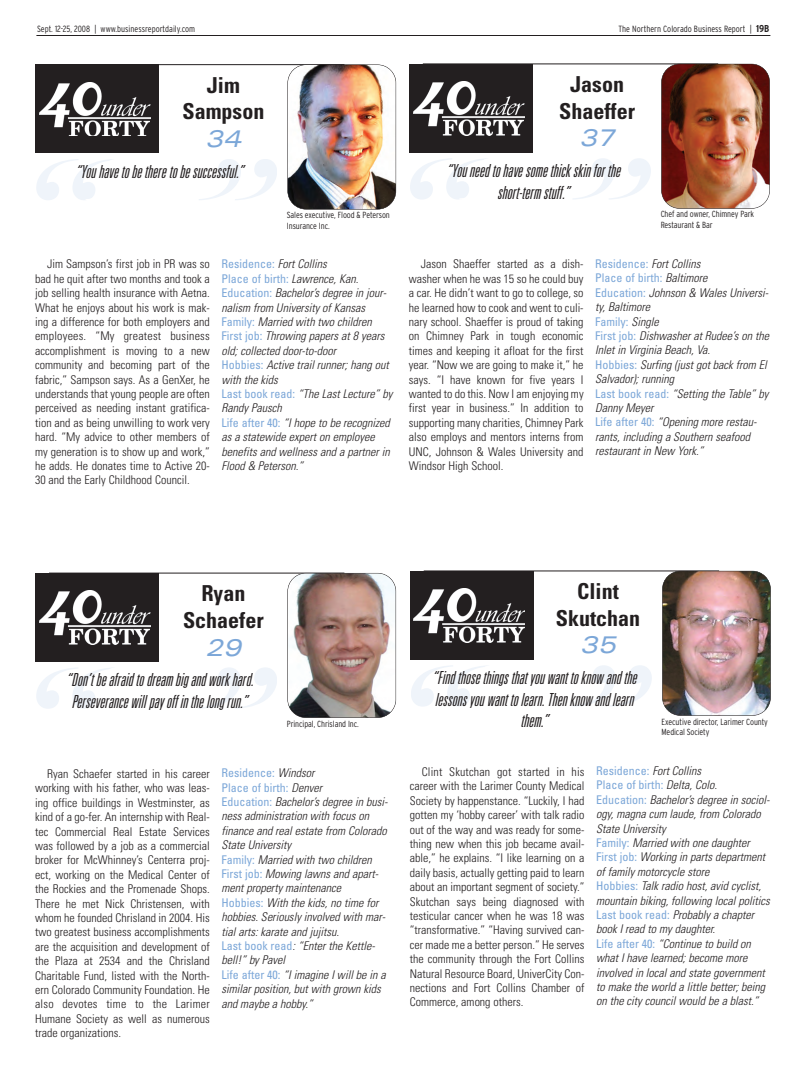
<style>
.page{position:relative;width:806px;height:1080px;background:#fff}
.page>*{position:absolute;margin:0;border:0;box-sizing:border-box;transform-origin:0 0}
.t1{font:italic expanded 24px "Univers";color:#7ca7d8}
.t2{font:700 condensed 22px/26.4px "Univers";color:#231f20;text-align:center}
.t3{font:italic 300 ultra-condensed 18px/21.6px "Univers";color:#231f20;text-align:center}
.t4{font:300 condensed 12px/14.4px "Univers";color:#231f20;text-align:justify}
.t5{font:italic 300 condensed 12px/14.4px "Univers";color:#231f20}
.t6{font:300 condensed 9px "Interstate";color:#231f20}
.t7{font:300 condensed 8.9px/10.6px "Interstate";letter-spacing:-.01em;color:#231f20}
.s1{font-weight:700;font-size:10px}
.s2{font-weight:400;font-style:normal;color:#7ca7d8}
</style>
<div class="page">
<hr style="left:36px;top:35px;width:734px;height:1px;background:#231f20">
<div style="left:35px;top:64px;width:124px;height:89px;background:#231f20"></div>
<img style="left:39px;top:82px;width:111px;height:54px">
<hr style="left:49px;top:64px;width:295px;height:1px;background:#231f20">
<img style="left:288px;top:65px;width:108px;height:144px;border-radius:18px">
<div style="left:287px;top:64px;width:109px;height:146px;border:1px solid #231f20;border-radius:19px"></div>
<svg style="left:36px;top:159px;width:241px;height:41px"></svg>
<div style="left:409px;top:64px;width:123px;height:88px;background:#231f20"></div>
<img style="left:413px;top:81px;width:111px;height:54px">
<hr style="left:423px;top:64px;width:295px;height:1px;background:#231f20">
<img style="left:661px;top:64px;width:108px;height:145px;border-radius:18px">
<div style="left:661px;top:64px;width:108px;height:145px;border:1px solid #231f20;border-radius:19px"></div>
<svg style="left:410px;top:158px;width:241px;height:41px"></svg>
<div style="left:35px;top:573px;width:124px;height:89px;background:#231f20"></div>
<img style="left:39px;top:591px;width:111px;height:53px">
<hr style="left:49px;top:573px;width:295px;height:1px;background:#231f20">
<img style="left:287px;top:573px;width:109px;height:145px;border-radius:18px">
<div style="left:287px;top:573px;width:109px;height:145px;border:1px solid #231f20;border-radius:19px"></div>
<svg style="left:36px;top:668px;width:241px;height:41px"></svg>
<div style="left:410px;top:571px;width:123px;height:88px;background:#231f20"></div>
<img style="left:414px;top:588px;width:111px;height:54px">
<hr style="left:423px;top:571px;width:296px;height:1px;background:#231f20">
<img style="left:662px;top:571px;width:108px;height:145px;border-radius:18px">
<div style="left:662px;top:571px;width:108px;height:145px;border:1px solid #231f20;border-radius:18px"></div>
<svg style="left:411px;top:665px;width:240px;height:41px"></svg>
<p class="t6" style="left:37px;top:23px;width:160px">Sept. 12-25, 2008 | www.businessreportdaily.com</p>
<p class="t6" style="left:618px;top:24px;width:152px">The Northern Colorado Business Report | <span class="s1">19B</span></p>
<p class="t2" style="left:182px;top:74px;width:83px">Jim<br>Sampson</p>
<p class="t1" style="left:205px;top:130px;width:37px">34</p>
<p class="t3" style="left:76px;top:162px;width:173px">“You have to be there to be successful.”</p>
<p class="t7" style="left:287px;top:210px;width:104px">Sales executive, Flood &amp; Peterson<br>Insurance Inc.</p>
<p class="t4" style="left:35px;top:258px;width:176px;text-indent:12px">Jim Sampson’s first job in PR was so bad he quit after two months and took a job selling health insurance with Aetna.<br>What he enjoys about his work is mak&shy;ing a difference for both employers and employees. “My greatest business accomplishment is moving to a new community and becoming part of the fabric,” Sampson says. As a GenXer, he understands that young people are often perceived as needing instant gratifica&shy;tion and as being unwilling to work very hard. “My advice to other members of my generation is to show up and work,” he adds. He donates time to Active 20- 30 and the Early Childhood Council.</p>
<p class="t5" style="left:221px;top:258px;width:172px"><span class="s2">Residence:</span> Fort Collins<br><span class="s2">Place of birth:</span> Lawrence, Kan.<br><span class="s2">Education:</span> Bachelor’s degree in jour&shy;nalism from University of Kansas<br><span class="s2">Family:</span> Married with two children<br><span class="s2">First job:</span> Throwing papers at 8 years old; collected door-to-door<br><span class="s2">Hobbies:</span> Active trail runner; hang out with the kids<br><span class="s2">Last book read:</span> “The Last Lecture” by<br>Randy Pausch<br><span class="s2">Life after 40:</span> “I hope to be recognized as a statewide expert on employee benefits and wellness and a partner in<br>Flood &amp; Peterson.”</p>
<p class="t2" style="left:559px;top:73px;width:77px">Jason<br>Shaeffer</p>
<p class="t1" style="left:579px;top:129px;width:37px">37</p>
<p class="t3" style="left:446px;top:161px;width:178px">“You need to have some thick skin for the short-term stuff.”</p>
<p class="t7" style="left:660px;top:209px;width:95px">Chef and owner, Chimney Park<br>Restaurant &amp; Bar</p>
<p class="t4" style="left:409px;top:258px;width:176px;text-indent:12px">Jason Shaeffer started as a dish&shy;washer when he was 15 so he could buy a car. He didn’t want to go to college, so he learned how to cook and went to culi&shy;nary school. Shaeffer is proud of taking on Chimney Park in tough economic times and keeping it afloat for the first year. “Now we are going to make it,” he says. “I have known for five years I wanted to do this. Now I am enjoying my first year in business.” In addition to supporting many charities, Chimney Park also employs and mentors interns from UNC, Johnson &amp; Wales University and Windsor High School.</p>
<p class="t5" style="left:595px;top:258px;width:175px"><span class="s2">Residence:</span> Fort Collins<br><span class="s2">Place of birth:</span> Baltimore<br><span class="s2">Education:</span> Johnson &amp; Wales Universi&shy;ty, Baltimore<br><span class="s2">Family:</span> Single<br><span class="s2">First job:</span> Dishwasher at Rudee’s on the<br>Inlet in Virginia Beach, Va.<br><span class="s2">Hobbies:</span> Surfing (just got back from El<br>Salvador); running<br><span class="s2">Last book read:</span> “Setting the Table” by<br>Danny Meyer<br><span class="s2">Life after 40:</span> “Opening more restau&shy;rants, including a Southern seafood restaurant in New York.”</p>
<p class="t2" style="left:183px;top:582px;width:82px">Ryan<br>Schaefer</p>
<p class="t1" style="left:205px;top:638px;width:37px">29</p>
<p class="t3" style="left:66px;top:670px;width:192px">“Don’t be afraid to dream big and work hard.<br>Perseverance will pay off in the long run.”</p>
<p class="t7" style="left:287px;top:718px;width:73px">Principal, Chrisland Inc.</p>
<p class="t4" style="left:35px;top:768px;width:176px;text-indent:12px">Ryan Schaefer started in his career working with his father, who was leas&shy;ing office buildings in Westminster, as kind of a go-fer. An internship with Real&shy;tec Commercial Real Estate Services was followed by a job as a commercial broker for McWhinney’s Centerra proj&shy;ect, working on the Medical Center of the Rockies and the Promenade Shops.<br>There he met Nick Christensen, with whom he founded Chrisland in 2004. His two greatest business accomplishments are the acquisition and development of the Plaza at 2534 and the Chrisland Charitable Fund, listed with the North&shy;ern Colorado Community Foundation. He also devotes time to the Larimer Humane Society as well as numerous trade organizations.</p>
<p class="t5" style="left:221px;top:767px;width:168px"><span class="s2">Residence:</span> Windsor<br><span class="s2">Place of birth:</span> Denver<br><span class="s2">Education:</span> Bachelor’s degree in busi&shy;ness administration with focus on finance and real estate from Colorado<br>State University<br><span class="s2">Family:</span> Married with two children<br><span class="s2">First job:</span> Mowing lawns and apart&shy;ment property maintenance<br><span class="s2">Hobbies:</span> With the kids, no time for hobbies. Seriously involved with mar&shy;tial arts: karate and jujitsu.<br><span class="s2">Last book read</span>: “Enter the Kettle&shy;bell!” by Pavel<br><span class="s2">Life after 40:</span> “I imagine I will be in a similar position, but with grown kids and maybe a hobby.”</p>
<p class="t2" style="left:555px;top:580px;width:86px">Clint<br>Skutchan</p>
<p class="t1" style="left:580px;top:636px;width:37px">35</p>
<p class="t3" style="left:432px;top:668px;width:209px">“Find those things that you want to know and the lessons you want to learn. Then know and learn them.”</p>
<p class="t7" style="left:661px;top:716px;width:108px">Executive director, Larimer County<br>Medical Society</p>
<p class="t4" style="left:409px;top:766px;width:176px;text-indent:12px">Clint Skutchan got started in his career with the Larimer County Medical Society by happenstance. “Luckily, I had gotten my ‘hobby career’ with talk radio out of the way and was ready for some&shy;thing new when this job became avail&shy;able,” he explains. “I like learning on a daily basis, actually getting paid to learn about an important segment of society.” Skutchan says being diagnosed with testicular cancer when he was 18 was “transformative.” “Having survived can&shy;cer made me a better person.” He serves the community through the Fort Collins Natural Resource Board, UniverCity Con&shy;nections and Fort Collins Chamber of Commerce, among others.</p>
<p class="t5" style="left:596px;top:765px;width:175px"><span class="s2">Residence:</span> Fort Collins<br><span class="s2">Place of birth:</span> Delta, Colo.<br><span class="s2">Education:</span> Bachelor’s degree in sociol&shy;ogy, magna cum laude, from Colorado State University<br><span class="s2">Family:</span> Married with one daughter <span class="s2">First job:</span> Working in parts department of family motorcycle store<br><span class="s2">Hobbies:</span> Talk radio host, avid cyclist, mountain biking, following local politics <span class="s2">Last book read:</span> Probably a chapter book I read to my daughter.<br><span class="s2">Life after 40:</span> “Continue to build on what I have learned; become more involved in local and state government to make the world a little better; being on the city council would be a blast.”</p>
</div>
